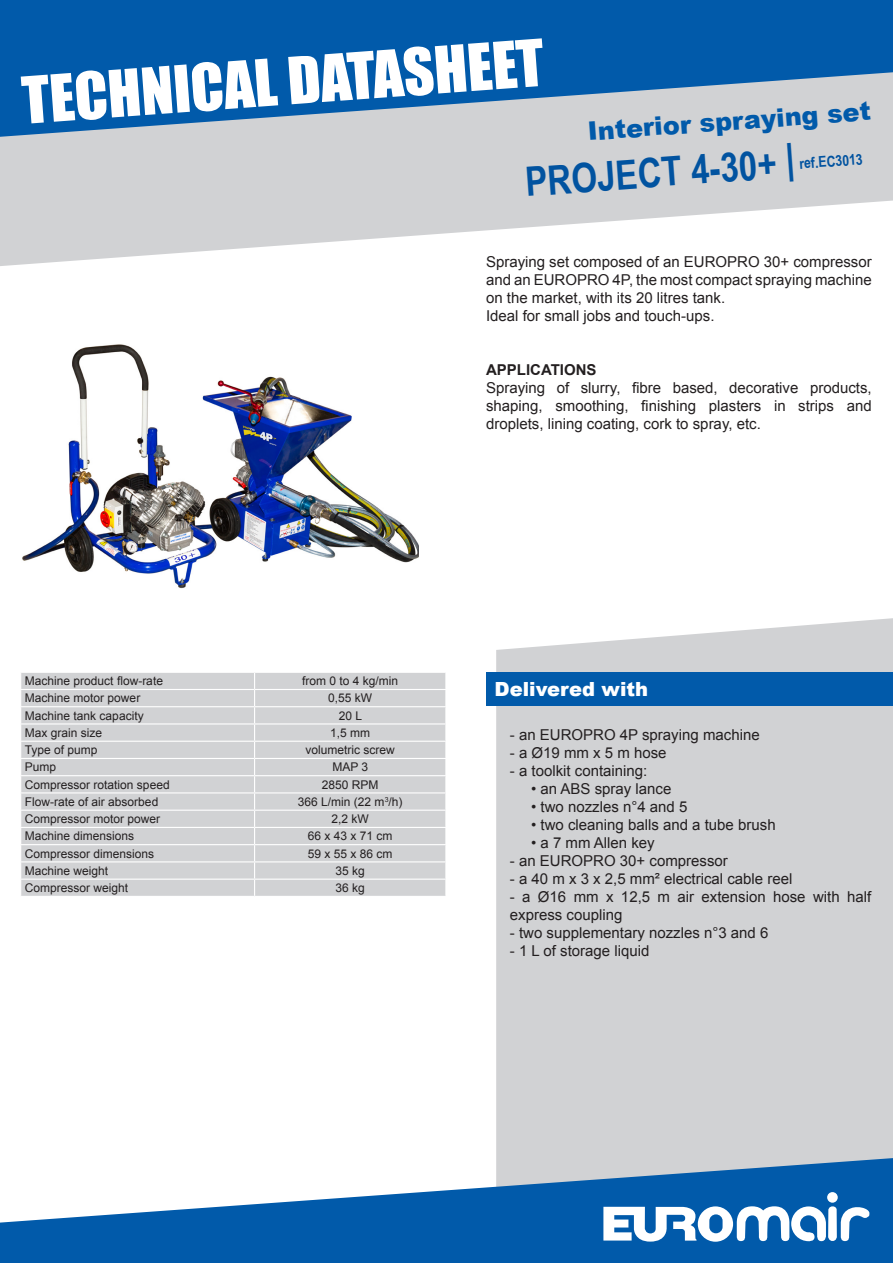
<style>
.page{position:relative;width:893px;height:1263px;background:#fff}
.page>*{position:absolute;margin:0;border:0;box-sizing:border-box;transform-origin:0 0}
.t1{font:60px "Impact";color:#fff}
.t2{font:700 40.5px "Arial Narrow";color:#0153a0}
.t3{font:900 25.5px "Arial";color:#015aaa}
.t4{font:900 19.5px "Arial";color:#fff}
.t5{font:15px/18px "Arial";color:#231f20;text-align:justify}
.t6{font:700 15px "Arial";color:#231f20}
.t7{font:700 15px "Arial Narrow";color:#0153a0}
.t8{font:12px "Arial";color:#231f20}
</style>
<div class="page">
<svg style="left:0;top:137px;width:893px;height:129px;fill:#d1d2d4"></svg>
<div style="left:496px;top:618px;width:397px;height:540px;background:#d1d2d4"></div>
<svg style="left:0;top:1158px;width:893px;height:105px;fill:#015aaa"></svg>
<svg style="left:603px;top:1206px;width:269px;height:36px"></svg>
<div style="left:827px;top:1192px;width:11px;height:11px;background:#fff;border-radius:50%"></div>
<svg style="left:0;top:0;width:893px;height:137px;background:#3276b3"></svg>
<img style="left:22px;top:344px;width:396px;height:244px">
<div style="left:486px;top:672px;width:407px;height:33px;background:#015aaa"></div>
<div style="left:21px;top:673px;width:424px;height:223px;background:#d1d2d4"></div>
<hr style="left:20px;top:689px;width:235px;height:1px;background:#fff">
<hr style="left:255px;top:689px;width:191px;height:1px;background:#fff">
<hr style="left:20px;top:706px;width:235px;height:1px;background:#fff">
<hr style="left:255px;top:706px;width:191px;height:1px;background:#fff">
<hr style="left:20px;top:723px;width:235px;height:1px;background:#fff">
<hr style="left:255px;top:723px;width:191px;height:1px;background:#fff">
<hr style="left:20px;top:741px;width:235px;height:1px;background:#fff">
<hr style="left:255px;top:741px;width:191px;height:1px;background:#fff">
<hr style="left:20px;top:758px;width:235px;height:1px;background:#fff">
<hr style="left:255px;top:758px;width:191px;height:1px;background:#fff">
<hr style="left:20px;top:775px;width:235px;height:1px;background:#fff">
<hr style="left:255px;top:775px;width:191px;height:1px;background:#fff">
<hr style="left:20px;top:792px;width:235px;height:1px;background:#fff">
<hr style="left:255px;top:792px;width:191px;height:1px;background:#fff">
<hr style="left:20px;top:810px;width:235px;height:1px;background:#fff">
<hr style="left:255px;top:810px;width:191px;height:1px;background:#fff">
<hr style="left:20px;top:827px;width:235px;height:1px;background:#fff">
<hr style="left:255px;top:827px;width:191px;height:1px;background:#fff">
<hr style="left:20px;top:844px;width:235px;height:1px;background:#fff">
<hr style="left:255px;top:844px;width:191px;height:1px;background:#fff">
<svg style="left:254px;top:673px;width:1px;height:223px"></svg>
<svg style="left:445px;top:673px;width:1px;height:223px"></svg>
<hr style="left:20px;top:861px;width:235px;height:1px;background:#fff">
<hr style="left:20px;top:878px;width:235px;height:2px;background:#fff">
<hr style="left:255px;top:861px;width:191px;height:1px;background:#fff">
<hr style="left:255px;top:878px;width:191px;height:2px;background:#fff">
<h1 class="t1" style="left:19px;top:53px;width:525px;rotate:-4deg">TECHNICAL DATASHEET</h1>
<p class="t3" style="left:587px;top:112px;width:285px;rotate:-4deg">Interior spraying set</p>
<p class="t2" style="left:523px;top:151px;width:272px;rotate:-4deg">PROJECT 4-30+ |</p>
<p class="t7" style="left:798px;top:152px;width:65px;rotate:-4deg">ref.EC3013</p>
<p class="t5" style="left:486px;top:253px;width:387px">Spraying set composed of an EUROPRO 30+ compressor and an EUROPRO 4P, the most compact spraying machine on the market, with its 20 litres tank.</p>
<p class="t5" style="left:486px;top:307px;width:230px">Ideal for small jobs and touch-ups.</p>
<p class="t6" style="left:486px;top:360px;width:112px">APPLICATIONS</p>
<p class="t5" style="left:486px;top:379px;width:387px">Spraying of slurry, fibre based, decorative products, shaping, smoothing, finishing plasters in strips and droplets, lining coating, cork to spray, etc.</p>
<p class="t8" style="left:25px;top:673px;width:140px">Machine product flow-rate</p>
<p class="t8" style="left:302px;top:673px;width:98px">from 0 to 4 kg/min</p>
<p class="t8" style="left:25px;top:690px;width:117px">Machine motor power</p>
<p class="t8" style="left:328px;top:690px;width:46px">0,55 kW</p>
<p class="t8" style="left:25px;top:708px;width:120px">Machine tank capacity</p>
<p class="t8" style="left:339px;top:708px;width:25px">20 L</p>
<p class="t8" style="left:25px;top:725px;width:79px">Max grain size</p>
<p class="t8" style="left:330px;top:725px;width:42px">1,5 mm</p>
<p class="t8" style="left:25px;top:742px;width:74px">Type of pump</p>
<p class="t8" style="left:306px;top:742px;width:91px">volumetric screw</p>
<p class="t8" style="left:25px;top:759px;width:33px">Pump</p>
<p class="t8" style="left:332px;top:759px;width:37px">MAP 3</p>
<p class="t8" style="left:25px;top:777px;width:146px">Compressor rotation speed</p>
<p class="t8" style="left:322px;top:777px;width:58px">2850 RPM</p>
<p class="t8" style="left:25px;top:794px;width:135px">Flow-rate of air absorbed</p>
<p class="t8" style="left:298px;top:794px;width:106px">366 L/min (22 m<sup>3</sup>/h)</p>
<p class="t8" style="left:25px;top:811px;width:137px">Compressor motor power</p>
<p class="t8" style="left:332px;top:811px;width:39px">2,2 kW</p>
<p class="t8" style="left:25px;top:828px;width:111px">Machine dimensions</p>
<p class="t8" style="left:308px;top:828px;width:86px">66 x 43 x 71 cm</p>
<p class="t8" style="left:25px;top:845px;width:131px">Compressor dimensions</p>
<p class="t8" style="left:308px;top:845px;width:86px">59 x 55 x 86 cm</p>
<p class="t8" style="left:25px;top:863px;width:85px">Machine weight</p>
<p class="t8" style="left:336px;top:863px;width:31px">35 kg</p>
<p class="t8" style="left:25px;top:880px;width:105px">Compressor weight</p>
<p class="t8" style="left:336px;top:880px;width:31px">36 kg</p>
<h3 class="t4" style="left:495px;top:674px;width:155px">Delivered with</h3>
<p class="t5" style="left:510px;top:725px;width:251px">- an EUROPRO 4P spraying machine</p>
<p class="t5" style="left:510px;top:743px;width:158px">- a Ø19 mm x 5 m hose</p>
<p class="t5" style="left:510px;top:761px;width:139px">- a toolkit containing:</p>
<p class="t5" style="left:531px;top:779px;width:142px">• an ABS spray lance</p>
<p class="t5" style="left:531px;top:797px;width:158px">• two nozzles n°4 and 5</p>
<p class="t5" style="left:531px;top:815px;width:246px">• two cleaning balls and a tube brush</p>
<p class="t5" style="left:531px;top:833px;width:125px">• a 7 mm Allen key</p>
<p class="t5" style="left:510px;top:851px;width:219px">- an EUROPRO 30+ compressor</p>
<p class="t5" style="left:510px;top:869px;width:284px">- a 40 m x 3 x 2,5 mm² electrical cable reel</p>
<p class="t5" style="left:510px;top:887px;width:363px">- a Ø16 mm x 12,5 m air extension hose with half express coupling</p>
<p class="t5" style="left:510px;top:923px;width:260px">- two supplementary nozzles n°3 and 6</p>
<p class="t5" style="left:510px;top:941px;width:141px">- 1 L of storage liquid</p>
</div>
